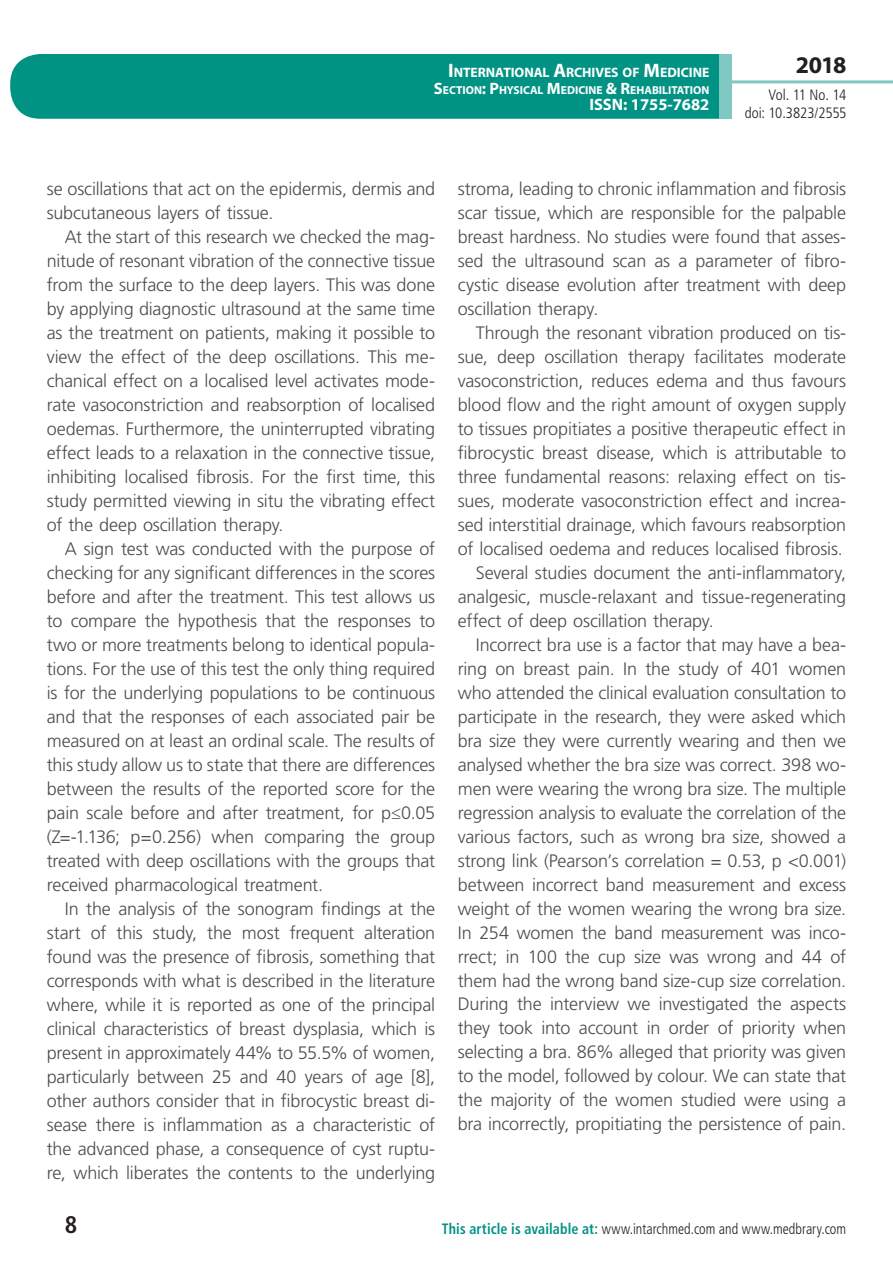
<style>
.page{position:relative;width:893px;height:1263px;background:#fff}
.page>*{position:absolute;margin:0;border:0;box-sizing:border-box;transform-origin:0 0}
.t1{font:700 24px "Myriad Pro";color:#231f20}
.t2{font:700 condensed 24px "Frutiger LT Std";color:#231f20}
.t3{font:300 18px/24px "Frutiger LT Std";letter-spacing:-.01em;color:#4b4c4d;text-align:justify}
.t4{font:700 16.5px "Myriad Pro";color:#fff}
.t5{font:300 condensed 15px "Frutiger LT Std";color:#231f20;scale:.94 1}
.t6{font:300 condensed 15px/18px "Frutiger LT Std";color:#231f20;text-align:right}
.t7{font:700 13.65px "Myriad Pro";letter-spacing:-.005em;color:#fff}
.t8{font:700 11.55px "Myriad Pro";color:#fff}
.s1{font-size:19.5px}
.s2{font-size:16.5px}
.s3{font-weight:700;color:#009384}
</style>
<div class="page">
<div style="left:10px;top:54px;width:775px;height:65px;background:#009384;border-radius:30px"></div>
<div style="left:732px;top:0;width:161px;height:157px;background:#fff"></div>
<hr style="left:730px;top:80px;width:163px;height:3px;background:#80c9c2">
<div style="left:719px;top:54px;width:13px;height:65px;background:#80c9c2"></div>
<p class="t7" style="left:448px;top:64px;width:263px"><span class="s1">I</span>NTERNATIONAL <span class="s1">A</span>RCHIVES OF <span class="s1">M</span>EDICINE</p>
<p class="t8" style="left:434px;top:82px;width:277px"><span class="s2">S</span>ECTION<span class="s2">: P</span>HYSICAL <span class="s2">M</span>EDICINE <span class="s2">&amp; R</span>EHABILITATION</p>
<p class="t4" style="left:589px;top:94px;width:122px">ISSN: 1755-7682</p>
<h1 class="t1" style="left:796px;top:49px;width:52px">2018</h1>
<p class="t6" style="left:745px;top:86px;width:103px">Vol. 11 No. 14 doi: 10.3823/2555</p>
<p class="t3" style="left:47px;top:177px;width:390px">se oscillations that act on the epidermis, dermis and subcutaneous layers of tissue.</p>
<p class="t3" style="left:47px;top:225px;width:390px;text-indent:18px">At the start of this research we checked the mag&shy;nitude of resonant vibration of the connective tissue from the surface to the deep layers. This was done by applying diagnostic ultrasound at the same time as the treatment on patients, making it possible to view the effect of the deep oscillations. This me&shy;chanical effect on a localised level activates mode&shy;rate vasoconstriction and reabsorption of localised oedemas. Furthermore, the uninterrupted vibrating effect leads to a relaxation in the connective tissue, inhibiting localised fibrosis. For the first time, this study permitted viewing in situ the vibrating effect of the deep oscillation therapy.</p>
<p class="t3" style="left:47px;top:537px;width:390px;text-indent:18px">A sign test was conducted with the purpose of checking for any significant differences in the scores before and after the treatment. This test allows us to compare the hypothesis that the responses to two or more treatments belong to identical popula&shy;tions. For the use of this test the only thing required is for the underlying populations to be continuous and that the responses of each associated pair be measured on at least an ordinal scale. The results of this study allow us to state that there are differences between the results of the reported score for the pain scale before and after treatment, for p≤0.05 (Z=-1.136; p=0.256) when comparing the group treated with deep oscillations with the groups that received pharmacological treatment.</p>
<p class="t3" style="left:47px;top:897px;width:390px;text-indent:18px">In the analysis of the sonogram findings at the start of this study, the most frequent alteration found was the presence of fibrosis, something that corresponds with what is described in the literature where, while it is reported as one of the principal clinical characteristics of breast dysplasia, which is present in approximately 44% to 55.5% of women, particularly between 25 and 40 years of age [8], other authors consider that in fibrocystic breast di&shy;sease there is inflammation as a characteristic of the advanced phase, a consequence of cyst ruptu&shy;re, which liberates the contents to the underlying</p>
<p class="t3" style="left:458px;top:177px;width:390px">stroma, leading to chronic inflammation and fibrosis scar tissue, which are responsible for the palpable breast hardness. No studies were found that asses&shy;sed the ultrasound scan as a parameter of fibro&shy;cystic disease evolution after treatment with deep oscillation therapy.</p>
<p class="t3" style="left:476px;top:321px;width:372px">Through the resonant vibration produced on tis-</p>
<p class="t3" style="left:458px;top:345px;width:390px">sue, deep oscillation therapy facilitates moderate</p>
<p class="t3" style="left:458px;top:369px;width:390px">vasoconstriction, reduces edema and thus favours</p>
<p class="t3" style="left:458px;top:393px;width:390px">blood flow and the right amount of oxygen supply</p>
<p class="t3" style="left:458px;top:417px;width:390px">to tissues propitiates a positive therapeutic effect in</p>
<p class="t3" style="left:458px;top:441px;width:390px">fibrocystic breast disease, which is attributable to</p>
<p class="t3" style="left:458px;top:465px;width:390px">three fundamental reasons: relaxing effect on tis-</p>
<p class="t3" style="left:458px;top:489px;width:390px">sues, moderate vasoconstriction effect and increa-</p>
<p class="t3" style="left:458px;top:513px;width:390px">sed interstitial drainage, which favours reabsorption</p>
<p class="t3" style="left:458px;top:537px;width:387px">of localised oedema and reduces localised fibrosis.</p>
<p class="t3" style="left:476px;top:561px;width:372px">Several studies document the anti-inflammatory,</p>
<p class="t3" style="left:458px;top:585px;width:390px">analgesic, muscle-relaxant and tissue-regenerating</p>
<p class="t3" style="left:458px;top:609px;width:258px">effect of deep oscillation therapy.</p>
<p class="t3" style="left:476px;top:633px;width:372px">Incorrect bra use is a factor that may have a bea-</p>
<p class="t3" style="left:458px;top:657px;width:390px">ring on breast pain. In the study of 401 women</p>
<p class="t3" style="left:458px;top:680px;width:390px">who attended the clinical evaluation consultation to</p>
<p class="t3" style="left:458px;top:704px;width:390px">participate in the research, they were asked which</p>
<p class="t3" style="left:458px;top:728px;width:390px">bra size they were currently wearing and then we</p>
<p class="t3" style="left:458px;top:752px;width:390px">analysed whether the bra size was correct. 398 wo-</p>
<p class="t3" style="left:458px;top:776px;width:390px">men were wearing the wrong bra size. The multiple</p>
<p class="t3" style="left:458px;top:800px;width:390px">regression analysis to evaluate the correlation of the</p>
<p class="t3" style="left:458px;top:824px;width:390px">various factors, such as wrong bra size, showed a</p>
<p class="t3" style="left:458px;top:848px;width:390px">strong link (Pearson’s correlation = 0.53, p &lt;0.001)</p>
<p class="t3" style="left:458px;top:872px;width:390px">between incorrect band measurement and excess</p>
<p class="t3" style="left:458px;top:896px;width:390px">weight of the women wearing the wrong bra size.</p>
<p class="t3" style="left:458px;top:920px;width:390px">In 254 women the band measurement was inco-</p>
<p class="t3" style="left:458px;top:944px;width:390px">rrect; in 100 the cup size was wrong and 44 of</p>
<p class="t3" style="left:458px;top:968px;width:390px">them had the wrong band size-cup size correlation.</p>
<p class="t3" style="left:458px;top:992px;width:390px">During the interview we investigated the aspects</p>
<p class="t3" style="left:458px;top:1016px;width:390px">they took into account in order of priority when</p>
<p class="t3" style="left:458px;top:1040px;width:390px">selecting a bra. 86% alleged that priority was given</p>
<p class="t3" style="left:458px;top:1064px;width:390px">to the model, followed by colour. We can state that</p>
<p class="t3" style="left:458px;top:1088px;width:390px">the majority of the women studied were using a</p>
<p class="t3" style="left:458px;top:1112px;width:390px">bra incorrectly, propitiating the persistence of pain.</p>
<h1 class="t2" style="left:65px;top:1210px;width:14px">8</h1>
<p class="t5" style="left:442px;top:1220px;width:432px"><span class="s3">This article is available at:</span> www.intarchmed.com and www.medbrary.com</p>
</div>
